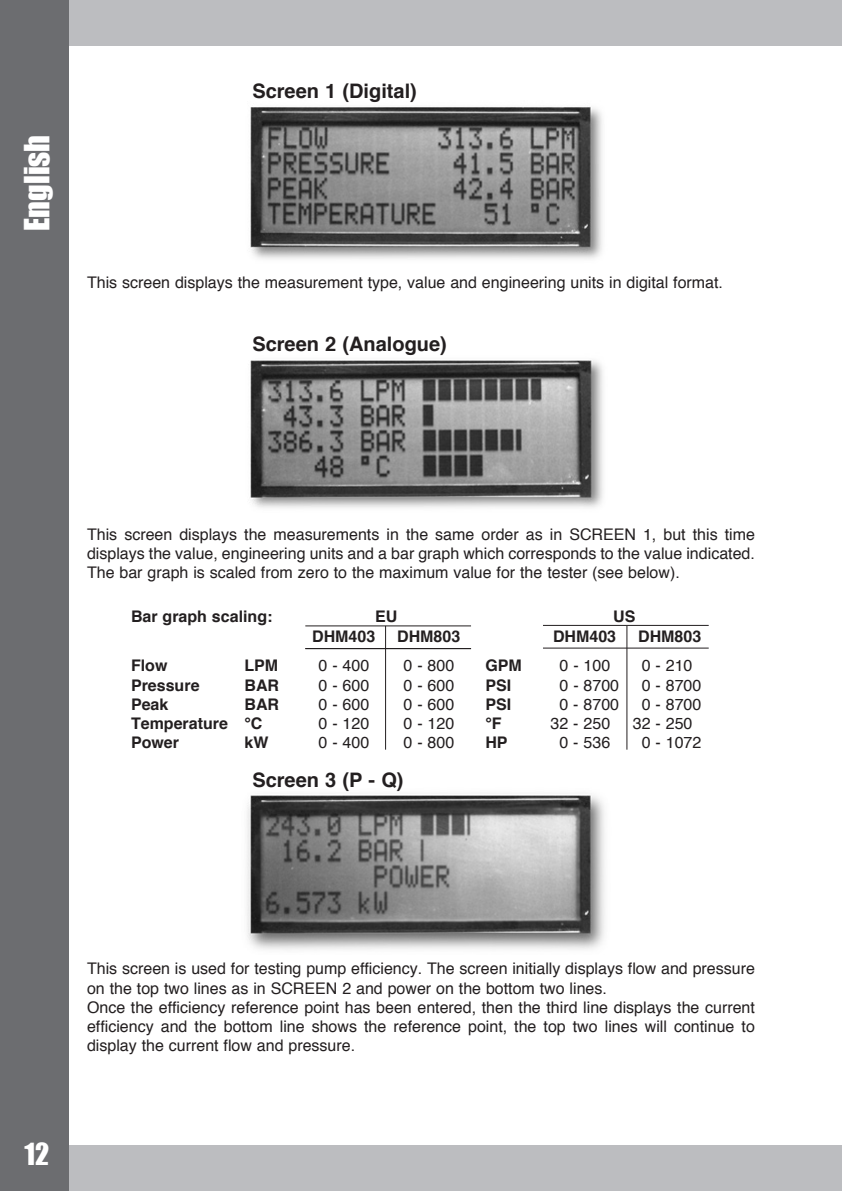
<style>
.page{position:relative;width:842px;height:1191px;background:#fff}
.page>*{position:absolute;margin:0;border:0;box-sizing:border-box;transform-origin:0 0}
.t1{font:32px "Impact";color:#fff}
.t2{font:28px "Impact";color:#fff}
.t3{font:700 20px "Helvetica";color:#231f20}
.t4{font:16px/19.2px "Helvetica";color:#231f20;text-align:justify}
.t5{font:700 16px "Helvetica";color:#231f20}
</style>
<div class="page">
<div style="left:0;top:0;width:842px;height:46px;background:#bcbdc0"></div>
<div style="left:0;top:1146px;width:842px;height:45px;background:#bcbdc0"></div>
<div style="left:0;top:0;width:68px;height:1191px;background:#6c6d70"></div>
<img style="left:250px;top:107px;width:352px;height:152px">
<img style="left:250px;top:360px;width:353px;height:148px">
<img style="left:247px;top:795px;width:358px;height:155px">
<hr style="left:305px;top:625px;width:166px;height:1px;background:#231f20">
<hr style="left:543px;top:647px;width:166px;height:1px;background:#231f20">
<hr style="left:543px;top:625px;width:166px;height:1px;background:#231f20">
<hr style="left:385px;top:626px;width:1px;height:123px;background:#231f20">
<hr style="left:626px;top:626px;width:1px;height:123px;background:#231f20">
<hr style="left:305px;top:648px;width:166px;height:1px;background:#231f20">
<h1 class="t1" style="left:12px;top:231px;width:98px;rotate:-90deg">English</h1>
<p class="t3" style="left:252px;top:75px;width:166px">Screen 1 (Digital)</p>
<p class="t4" style="left:87px;top:273px;width:637px">This screen displays the measurement type, value and engineering units in digital format.</p>
<p class="t3" style="left:252px;top:328px;width:196px">Screen 2 (Analogue)</p>
<p class="t4" style="left:87px;top:525px;width:669px">This screen displays the measurements in the same order as in SCREEN 1, but this time displays the value, engineering units and a bar graph which corresponds to the value indicated.<br>The bar graph is scaled from zero to the maximum value for the tester (see below).</p>
<p class="t5" style="left:131px;top:603px;width:143px">Bar graph scaling:</p>
<p class="t5" style="left:375px;top:603px;width:24px">EU</p>
<p class="t5" style="left:613px;top:603px;width:24px">US</p>
<p class="t5" style="left:312px;top:623px;width:65px">DHM403</p>
<p class="t5" style="left:397px;top:623px;width:65px">DHM803</p>
<p class="t5" style="left:553px;top:623px;width:65px">DHM403</p>
<p class="t5" style="left:638px;top:623px;width:65px">DHM803</p>
<p class="t5" style="left:131px;top:653px;width:38px">Flow</p>
<p class="t5" style="left:244px;top:653px;width:35px">LPM</p>
<p class="t4" style="left:319px;top:656px;width:52px">0 - 400</p>
<p class="t4" style="left:404px;top:656px;width:52px">0 - 800</p>
<p class="t5" style="left:485px;top:653px;width:38px">GPM</p>
<p class="t4" style="left:559px;top:656px;width:52px">0 - 100</p>
<p class="t4" style="left:642px;top:656px;width:52px">0 - 210</p>
<p class="t5" style="left:131px;top:672px;width:70px">Pressure</p>
<p class="t5" style="left:244px;top:672px;width:36px">BAR</p>
<p class="t4" style="left:319px;top:676px;width:52px">0 - 600</p>
<p class="t4" style="left:404px;top:676px;width:52px">0 - 600</p>
<p class="t5" style="left:485px;top:672px;width:27px">PSI</p>
<p class="t4" style="left:559px;top:676px;width:61px">0 - 8700</p>
<p class="t4" style="left:642px;top:676px;width:61px">0 - 8700</p>
<p class="t5" style="left:131px;top:691px;width:39px">Peak</p>
<p class="t5" style="left:244px;top:691px;width:36px">BAR</p>
<p class="t4" style="left:319px;top:695px;width:52px">0 - 600</p>
<p class="t4" style="left:404px;top:695px;width:52px">0 - 600</p>
<p class="t5" style="left:485px;top:691px;width:27px">PSI</p>
<p class="t4" style="left:559px;top:695px;width:61px">0 - 8700</p>
<p class="t4" style="left:642px;top:695px;width:61px">0 - 8700</p>
<p class="t5" style="left:131px;top:710px;width:133px">Temperature °C</p>
<p class="t4" style="left:319px;top:714px;width:52px">0 - 120</p>
<p class="t4" style="left:404px;top:714px;width:52px">0 - 120</p>
<p class="t5" style="left:485px;top:710px;width:18px">°F</p>
<p class="t4" style="left:551px;top:714px;width:61px">32 - 250</p>
<p class="t4" style="left:633px;top:714px;width:61px">32 - 250</p>
<p class="t5" style="left:131px;top:729px;width:50px">Power</p>
<p class="t5" style="left:244px;top:729px;width:25px">kW</p>
<p class="t4" style="left:319px;top:733px;width:52px">0 - 400</p>
<p class="t4" style="left:404px;top:733px;width:52px">0 - 800</p>
<p class="t5" style="left:485px;top:729px;width:24px">HP</p>
<p class="t4" style="left:559px;top:733px;width:52px">0 - 536</p>
<p class="t4" style="left:642px;top:733px;width:61px">0 - 1072</p>
<p class="t3" style="left:252px;top:763px;width:153px">Screen 3 (P - Q)</p>
<h2 class="t2" style="left:24px;top:1132px;width:26px">12</h2>
<p class="t4" style="left:87px;top:959px;width:669px;text-align:left">This screen is used for testing pump efficiency. The screen initially displays flow and pressure on the top two lines as in SCREEN 2 and power on the bottom two lines.<br>Once the efficiency reference point has been entered, then the third line displays the current efficiency and the bottom line shows the reference point, the top two lines will continue to display the current flow and pressure.</p>
</div>
